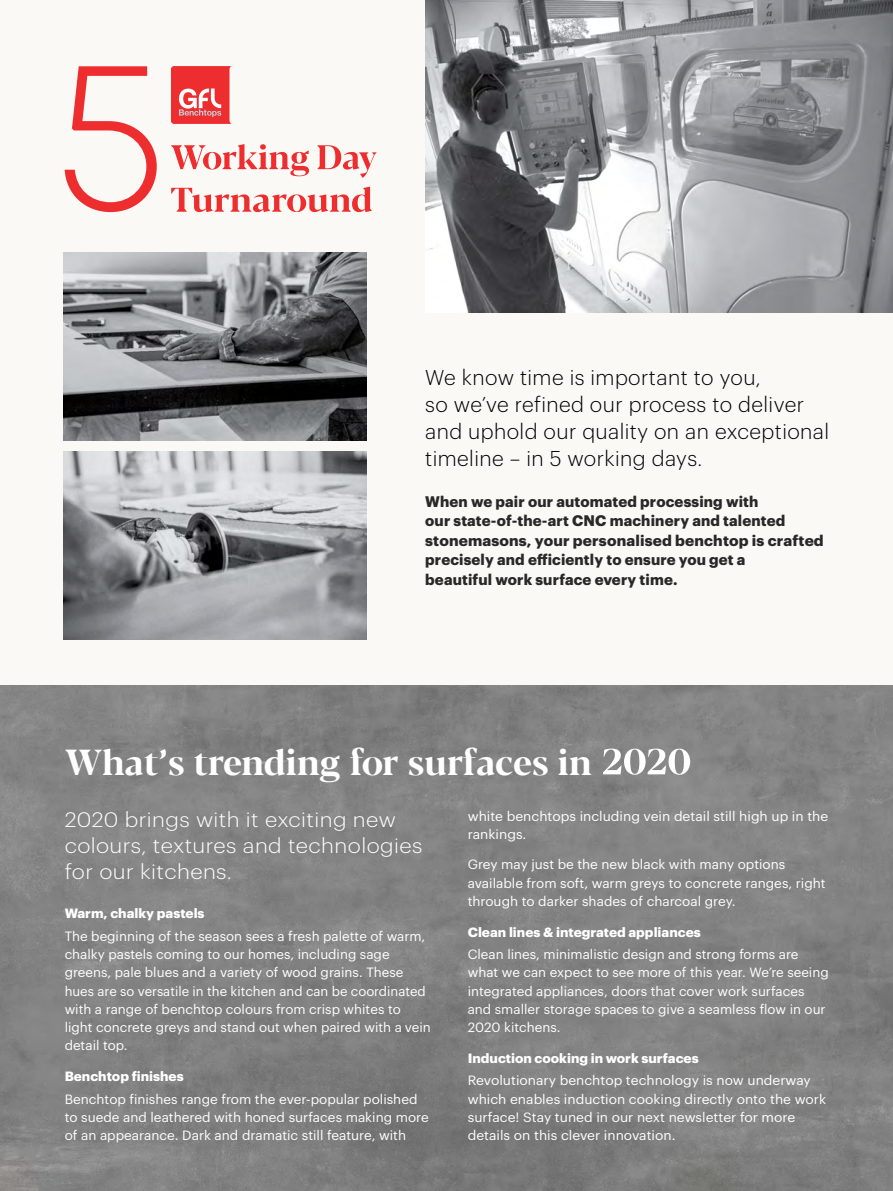
<style>
.page{position:relative;width:893px;height:1191px;background:#fff}
.page>*{position:absolute;margin:0;border:0;box-sizing:border-box;transform-origin:0 0}
.t1{font:700 36px "Blacker Display";color:#fff}
.t2{font:300 21px/27px "Graphik";letter-spacing:.02em;color:#000}
.t3{font:300 20.4px/26.4px "Graphik";letter-spacing:.02em;color:#fff;scale:1.08 1}
.t4{font:700 15px/19.5px "Graphik";letter-spacing:.01em;color:#292829}
.t5{font:13.2px/18.3px "Graphik";color:#fff}
.t6{font:13.2px/18.3px "Graphik";color:#fff;scale:1.05 1}
.t7{font:700 13.2px "Graphik";color:#fff}
</style>
<div class="page">
<div style="left:0;top:0;width:893px;height:736px;background:#faf9f6"></div>
<img style="left:425px;top:0;width:468px;height:312px">
<img style="left:0;top:686px;width:893px;height:505px">
<img style="left:64px;top:252px;width:302px;height:188px">
<img style="left:64px;top:451px;width:302px;height:188px">
<svg style="left:171px;top:187px;width:201px;height:25px"></svg>
<svg style="left:171px;top:144px;width:206px;height:34px"></svg>
<svg style="left:65px;top:66px;width:92px;height:146px"></svg>
<svg style="left:171px;top:66px;width:61px;height:58px;background:#ee5253"></svg>
<svg style="left:603px;top:748px;width:87px;height:28px"></svg>
<h2 class="t2" style="left:425px;top:362px;width:405px">We know time is important to you,<br>so we’ve refined our process to deliver and uphold our quality on an exceptional timeline – in 5 working days.</h2>
<p class="t4" style="left:425px;top:490px;width:400px">When we pair our automated processing with<br>our state-of-the-art CNC machinery and talented stonemasons, your personalised benchtop is crafted precisely and efficiently to ensure you get a<br>beautiful work surface every time.</p>
<h1 class="t1" style="left:65px;top:740px;width:529px">What’s trending for surfaces in</h1>
<h3 class="t3" style="left:65px;top:804px;width:333px">2020 brings with it exciting new colours, textures and technologies for our kitchens.</h3>
<p class="t7" style="left:65px;top:903px;width:141px">Warm, chalky pastels</p>
<p class="t5" style="left:65px;top:925px;width:368px">The beginning of the season sees a fresh palette of warm, chalky pastels coming to our homes, including sage greens, pale blues and a variety of wood grains. These hues are so versatile in the kitchen and can be coordinated with a range of benchtop colours from crisp whites to light concrete greys and stand out when paired with a vein detail top.</p>
<p class="t7" style="left:65px;top:1066px;width:120px">Benchtop finishes</p>
<p class="t5" style="left:65px;top:1088px;width:366px">Benchtop finishes range from the ever-popular polished to suede and leathered with honed surfaces making more of an appearance. Dark and dramatic still feature, with</p>
<p class="t6" style="left:468px;top:805px;width:345px">white benchtops including vein detail still high up in the rankings.</p>
<p class="t5" style="left:468px;top:854px;width:359px">Grey may just be the new black with many options available from soft, warm greys to concrete ranges, right through to darker shades of charcoal grey.</p>
<p class="t7" style="left:468px;top:921px;width:235px">Clean lines &amp; integrated appliances</p>
<p class="t5" style="left:468px;top:944px;width:362px">Clean lines, minimalistic design and strong forms are what we can expect to see more of this year. We’re seeing integrated appliances, doors that cover work surfaces and smaller storage spaces to give a seamless flow in our 2020 kitchens.</p>
<p class="t7" style="left:468px;top:1047px;width:232px">Induction cooking in work surfaces</p>
<p class="t6" style="left:468px;top:1070px;width:343px">Revolutionary benchtop technology is now underway which enables induction cooking directly onto the work surface! Stay tuned in our next newsletter for more details on this clever innovation.</p>
</div>
